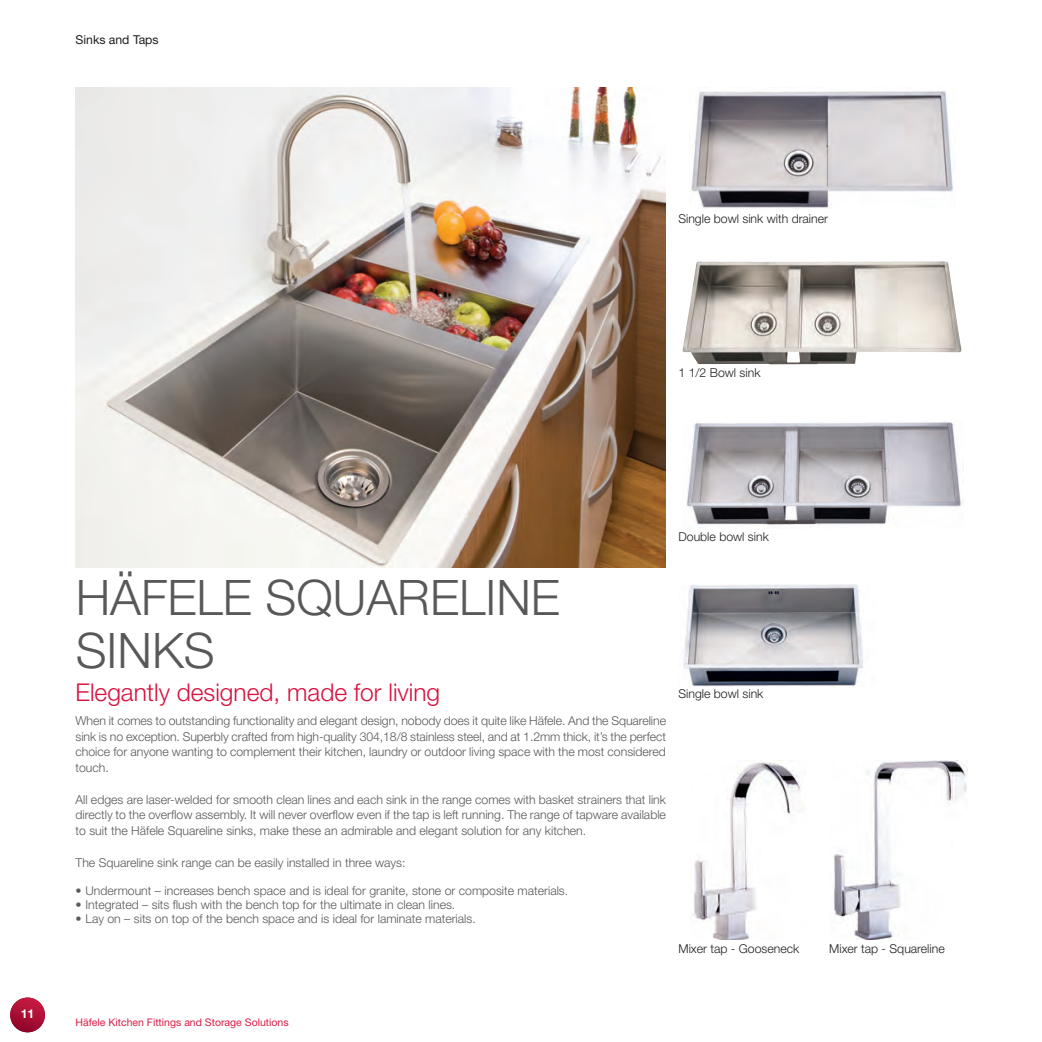
<style>
.page{position:relative;width:1042px;height:1042px;background:#fff}
.page>*{position:absolute;margin:0;border:0;box-sizing:border-box;transform-origin:0 0}
.t1{font:300 49px/52.5px "Helvetica Neue LT Std";color:#57585a}
.t2{font:300 24.5px "Helvetica Neue LT Std";color:#d7123e}
.t3{font:300 12.25px/15.8px "Helvetica Neue LT Std";color:#57585a;text-align:justify}
.t4{font:300 12.25px "Helvetica Neue LT Std";color:#231f20}
.t5{font:12.25px "Helvetica Neue LT Std";color:#231f20}
.t6{font:700 12.25px "Helvetica Neue LT Std";color:#fff}
.t7{font:10.5px "Helvetica Neue LT Std";color:#d91e47}
</style>
<div class="page">
<svg style="left:10px;top:1009px;width:35px;height:22px"></svg>
<svg style="left:10px;top:997px;width:35px;height:34px"></svg>
<img style="left:691px;top:91px;width:263px;height:117px">
<img style="left:682px;top:261px;width:279px;height:103px">
<img style="left:687px;top:421px;width:276px;height:106px">
<img style="left:683px;top:584px;width:180px;height:101px">
<img style="left:833px;top:760px;width:134px;height:178px">
<img style="left:690px;top:760px;width:111px;height:178px">
<img style="left:75px;top:88px;width:590px;height:479px">
<p class="t5" style="left:75px;top:35px;width:85px">Sinks and Taps</p>
<p class="t4" style="left:678px;top:214px;width:151px">Single bowl sink with drainer</p>
<p class="t4" style="left:678px;top:368px;width:83px">1 1/2 Bowl sink</p>
<p class="t6" style="left:21px;top:1008px;width:15px">11</p>
<h1 class="t1" style="left:76px;top:576px;width:485px">HÄFELE SQUARELINE<br>SINKS</h1>
<h2 class="t2" style="left:75px;top:683px;width:366px">Elegantly designed, made for living</h2>
<p class="t3" style="left:75px;top:713px;width:592px">When it comes to outstanding functionality and elegant design, nobody does it quite like Häfele. And the Squareline sink is no exception. Superbly crafted from high-quality 304,18/8 stainless steel, and at 1.2mm thick, it’s the perfect choice for anyone wanting to complement their kitchen, laundry or outdoor living space with the most considered touch.</p>
<p class="t3" style="left:75px;top:792px;width:591px">All edges are laser-welded for smooth clean lines and each sink in the range comes with basket strainers that link directly to the overflow assembly. It will never overflow even if the tap is left running. The range of tapware available to suit the Häfele Squareline sinks, make these an admirable and elegant solution for any kitchen.</p>
<p class="t3" style="left:75px;top:855px;width:331px">The Squareline sink range can be easily installed in three ways:</p>
<p class="t3" style="left:75px;top:883px;width:494px">• Undermount – increases bench space and is ideal for granite, stone or composite materials.</p>
<p class="t3" style="left:75px;top:897px;width:381px">• Integrated – sits flush with the bench top for the ultimate in clean lines.</p>
<p class="t3" style="left:75px;top:911px;width:401px">• Lay on – sits on top of the bench space and is ideal for laminate materials.</p>
<p class="t4" style="left:678px;top:532px;width:92px">Double bowl sink</p>
<p class="t4" style="left:678px;top:689px;width:86px">Single bowl sink</p>
<p class="t4" style="left:678px;top:943px;width:122px">Mixer tap - Gooseneck</p>
<p class="t4" style="left:829px;top:943px;width:117px">Mixer tap - Squareline</p>
<p class="t7" style="left:75px;top:1018px;width:214px">Häfele Kitchen Fittings and Storage Solutions</p>
</div>
